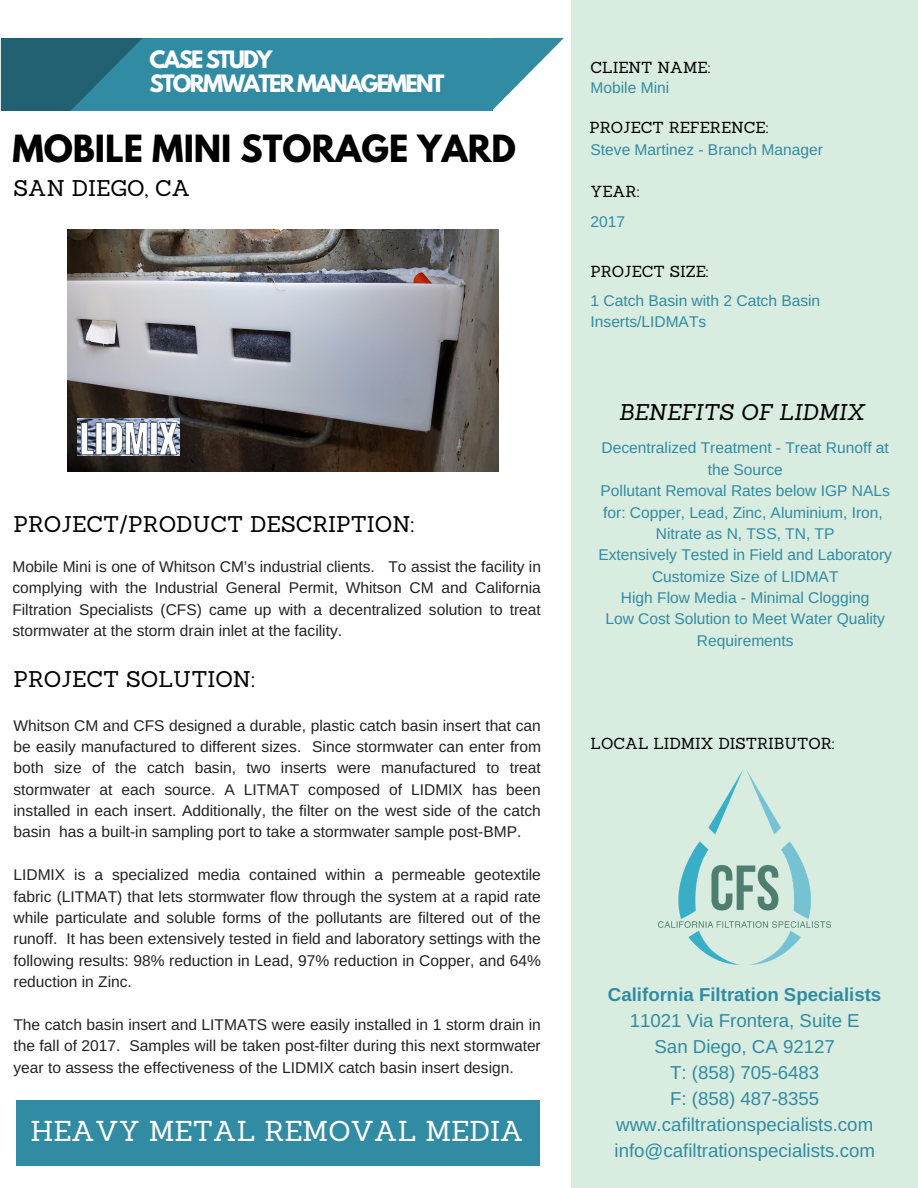
<style>
.page{position:relative;width:918px;height:1188px;background:#fff}
.page>*{position:absolute;margin:0;border:0;box-sizing:border-box;transform-origin:0 0}
.t1{font:700 33.15px "League Spartan";color:#000}
.t2{font:28.05px "Sanchez";color:#fff}
.t3{font:22.2px "Sanchez";color:#000}
.t4{font:italic 22.2px "Sanchez";color:#000}
.t5{font:700 21.3px/24.8px "League Spartan";letter-spacing:-.085em;color:#fff}
.t6{font:18.75px/25.8px "Arimo";color:#318ba2;text-align:center}
.t7{font:700 18.75px "Arimo";color:#318ba2}
.t8{font:15.6px/21.3px "Arimo";color:#222;text-align:justify}
.t9{font:15.6px/21.3px "Arimo";color:#318ba2}
.t10{font:15.6px "Sanchez";color:#000}
</style>
<div class="page">
<div style="left:142px;top:38px;width:350px;height:72px;background:#318ba2"></div>
<svg style="left:492px;top:38px;width:72px;height:72px"></svg>
<svg style="left:1px;top:38px;width:142px;height:72px;background:#256b7d"></svg>
<div style="left:572px;top:0;width:346px;height:1188px;background:#d9ece0"></div>
<img style="left:658px;top:770px;width:172px;height:194px">
<img style="left:67px;top:230px;width:431px;height:241px">
<img style="left:78px;top:418px;width:102px;height:38px">
<div style="left:17px;top:1100px;width:523px;height:65px;background:#318ba2"></div>
<h3 class="t5" style="left:150px;top:49px;width:296px">CASE STUDY<br>STORMWATER MANAGEMENT</h3>
<h1 class="t1" style="left:12px;top:132px;width:505px">MOBILE MINI STORAGE YARD</h1>
<h3 class="t3" style="left:13px;top:173px;width:178px">SAN DIEGO, CA</h3>
<h3 class="t3" style="left:13px;top:510px;width:402px">PROJECT/PRODUCT DESCRIPTION:</h3>
<p class="t8" style="left:12px;top:556px;width:530px">Mobile Mini is one of Whitson CM’s industrial clients. To assist the facility in complying with the Industrial General Permit, Whitson CM and California Filtration Specialists (CFS) came up with a decentralized solution to treat stormwater at the storm drain inlet at the facility.</p>
<h3 class="t3" style="left:13px;top:665px;width:243px">PROJECT SOLUTION:</h3>
<p class="t8" style="left:13px;top:714px;width:529px">Whitson CM and CFS designed a durable, plastic catch basin insert that can be easily manufactured to different sizes. Since stormwater can enter from both size of the catch basin, two inserts were manufactured to treat stormwater at each source. A LITMAT composed of LIDMIX has been installed in each insert. Additionally, the filter on the west side of the catch basin has a built-in sampling port to take a stormwater sample post-BMP.</p>
<p class="t8" style="left:13px;top:864px;width:529px">LIDMIX is a specialized media contained within a permeable geotextile fabric (LITMAT) that lets stormwater flow through the system at a rapid rate while particulate and soluble forms of the pollutants are filtered out of the runoff. It has been extensively tested in field and laboratory settings with the following results: 98% reduction in Lead, 97% reduction in Copper, and 64% reduction in Zinc.</p>
<p class="t8" style="left:13px;top:1014px;width:529px">The catch basin insert and LITMATS were easily installed in 1 storm drain in the fall of 2017. Samples will be taken post-filter during this next stormwater year to assess the effectiveness of the LIDMIX catch basin insert design.</p>
<h2 class="t2" style="left:30px;top:1113px;width:495px">HEAVY METAL REMOVAL MEDIA</h2>
<p class="t10" style="left:591px;top:57px;width:121px">CLIENT NAME:</p>
<p class="t9" style="left:591px;top:77px;width:80px">Mobile Mini</p>
<p class="t10" style="left:589px;top:117px;width:180px">PROJECT REFERENCE:</p>
<p class="t9" style="left:591px;top:139px;width:234px">Steve Martinez - Branch Manager</p>
<p class="t10" style="left:591px;top:181px;width:50px">YEAR:</p>
<p class="t9" style="left:591px;top:211px;width:36px">2017</p>
<p class="t10" style="left:591px;top:261px;width:119px">PROJECT SIZE:</p>
<p class="t9" style="left:591px;top:290px;width:231px">1 Catch Basin with 2 Catch Basin<br>Inserts/LIDMATs</p>
<h3 class="t4" style="left:619px;top:397px;width:247px">BENEFITS OF LIDMIX</h3>
<p class="t9" style="left:598px;top:437px;width:295px;text-align:center">Decentralized Treatment - Treat Runoff at the Source<br>Pollutant Removal Rates below IGP NALs for: Copper, Lead, Zinc, Aluminium, Iron,<br>Nitrate as N, TSS, TN, TP<br>Extensively Tested in Field and Laboratory<br>Customize Size of LIDMAT<br>High Flow Media - Minimal Clogging<br>Low Cost Solution to Meet Water Quality<br>Requirements</p>
<p class="t10" style="left:591px;top:734px;width:245px">LOCAL LIDMIX DISTRIBUTOR:</p>
<p class="t7" style="left:608px;top:984px;width:275px">California Filtration Specialists</p>
<p class="t6" style="left:615px;top:1008px;width:262px">11021 Via Frontera, Suite E<br>San Diego, CA 92127<br>T: (858) 705-6483<br>F: (858) 487-8355 www.cafiltrationspecialists.com info@cafiltrationspecialists.com</p>
</div>
